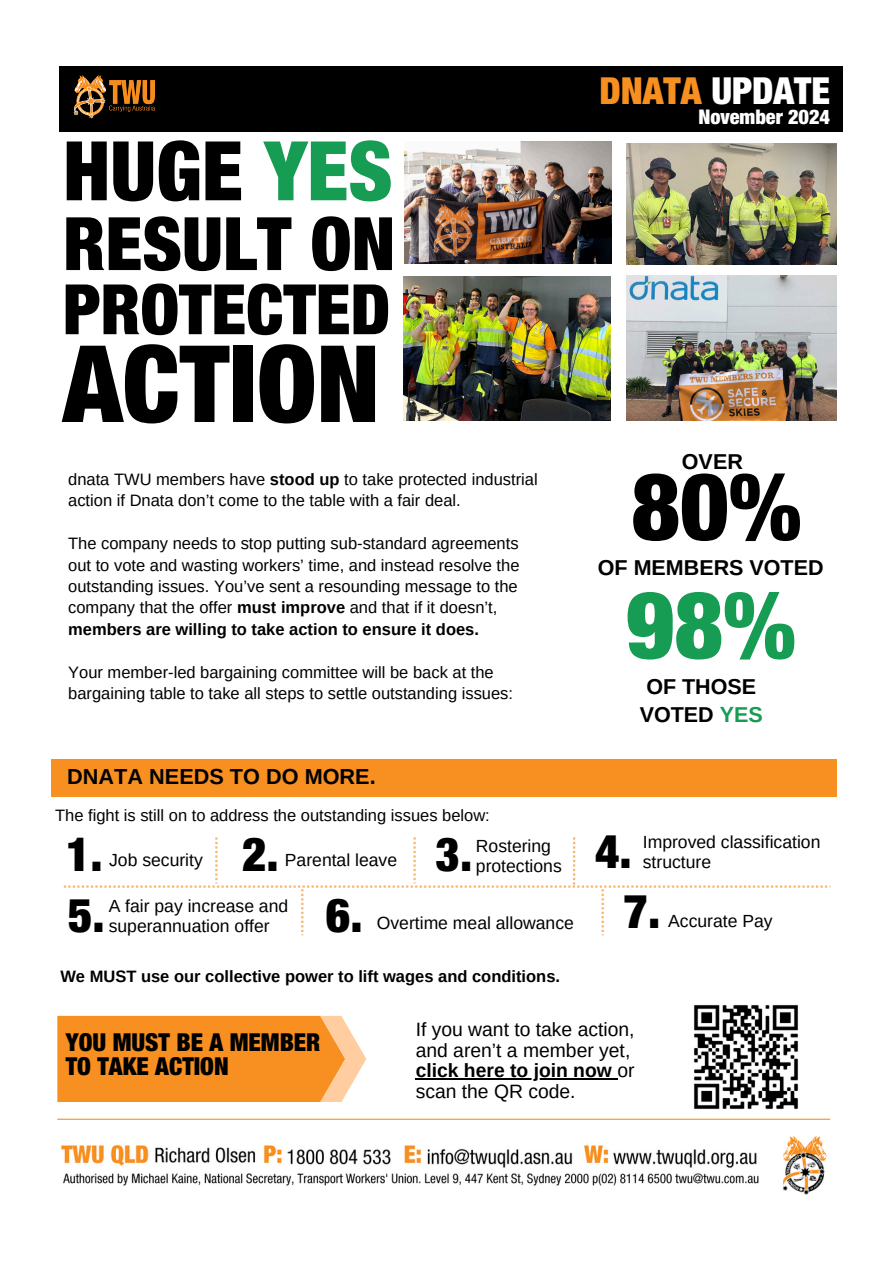
<style>
.page{position:relative;width:894px;height:1264px;background:#fff}
.page>*{position:absolute;margin:0;border:0;box-sizing:border-box;transform-origin:0 0}
.t1{font:900 condensed 106.8px "Helvetica Neue LT Std";color:#000}
.t2{font:900 condensed 93.45px "Helvetica Neue LT Std";color:#169d53}
.t3{font:900 condensed 93.45px "Helvetica Neue LT Std";color:#000}
.t4{font:900 condensed 82.2px "Helvetica Neue LT Std";color:#000}
.t5{font:900 condensed 73.8px "Helvetica Neue LT Std";color:#000}
.t6{font:900 condensed 69.6px "Helvetica Neue LT Std";color:#000}
.t7{font:900 condensed 46.95px "Helvetica Neue LT Std";color:#000}
.t8{font:900 condensed 37.35px "Helvetica Neue LT Std";color:#fff}
.t9{font:900 condensed 24.75px/24.5px "Helvetica Neue LT Std";color:#000}
.t10{font:700 21.75px "Arimo";color:#000}
.t11{font:700 21.45px/27.6px "Arimo";color:#000;text-align:center}
.t12{font:900 condensed 20.25px "Helvetica Neue LT Std";color:#fff}
.t13{font:19.35px/20.5px "Arimo";color:#000}
.t14{font:700 19.35px/20.5px "Arimo";color:#000}
.t15{font:17.55px/20.1px "Arimo";color:#000}
.t16{font:16.5px/21.3px "Arimo";color:#000}
.t17{font:700 16.5px "Arimo";color:#000}
.s1{color:#169d53}
.s2{font-weight:700}
.s3{color:#f79020}
.s4{font-weight:400}
</style>
<div class="page">
<div style="left:59px;top:67px;width:783px;height:65px;background:#000"></div>
<img style="left:74px;top:75px;width:81px;height:43px">
<div style="left:51px;top:759px;width:785px;height:38px;background:#f79020"></div>
<img style="left:626px;top:144px;width:209px;height:120px">
<img style="left:404px;top:142px;width:207px;height:121px">
<img style="left:403px;top:277px;width:207px;height:144px">
<img style="left:626px;top:276px;width:209px;height:145px">
<svg style="left:57px;top:1015px;width:309px;height:86px;background:#f79933"></svg>
<img style="left:693px;top:1004px;width:106px;height:105px">
<hr style="left:57px;top:1118px;width:773px;height:1px;background:#f79020">
<img style="left:61px;top:1136px;width:766px;height:59px">
<hr style="left:415px;top:1078px;width:197px;height:1px;background:#000">
<svg style="left:64px;top:837px;width:766px;height:98px"></svg>
<p class="t4" style="left:63px;top:141px;width:331px">HUGE <span class="s1">YES</span></p>
<p class="t5" style="left:63px;top:217px;width:333px">RESULT ON</p>
<p class="t6" style="left:63px;top:284px;width:329px">PROTECTED</p>
<p class="t1" style="left:63px;top:346px;width:318px">ACTION</p>
<h2 class="t16" style="left:68px;top:468px;width:471px">dnata TWU members have <span class="s2">stood up</span> to take protected industrial action if Dnata don’t come to the table with a fair deal.</h2>
<p class="t16" style="left:68px;top:533px;width:452px">The company needs to stop putting sub-standard agreements out to vote and wasting workers’ time, and instead resolve the outstanding issues. You’ve sent a resounding message to the company that the offer <span class="s2">must improve</span> and that if it doesn’t, <span class="s2">members are willing to take action to ensure it does.</span></p>
<p class="t16" style="left:68px;top:661px;width:446px">Your member-led bargaining committee will be back at the bargaining table to take all steps to settle outstanding issues:</p>
<p class="t10" style="left:67px;top:763px;width:310px">DNATA NEEDS TO DO MORE.</p>
<p class="t16" style="left:55px;top:804px;width:436px">The fight is still on to address the outstanding issues below:</p>
<p class="t8" style="left:599px;top:77px;width:232px"><span class="s3">DNATA</span> UPDATE</p>
<h4 class="t12" style="left:698px;top:109px;width:133px">November 2024</h4>
<p class="t11" style="left:681px;top:447px;width:62px">OVER</p>
<p class="t3" style="left:631px;top:473px;width:171px">80%</p>
<p class="t11" style="left:597px;top:554px;width:227px">OF MEMBERS VOTED</p>
<p class="t2" style="left:625px;top:591px;width:171px">98%</p>
<p class="t11" style="left:639px;top:673px;width:124px">OF THOSE<br>VOTED <span class="s1">YES</span></p>
<p class="t7" style="left:435px;top:837px;width:38px">3.</p>
<p class="t7" style="left:595px;top:834px;width:38px">4.</p>
<p class="t15" style="left:642px;top:832px;width:179px">Improved classification</p>
<h1 class="t7" style="left:66px;top:837px;width:38px">1.</h1>
<h6 class="t7" style="left:242px;top:837px;width:38px">2.</h6>
<p class="t15" style="left:476px;top:835px;width:77px">Rostering</p>
<h6 class="t15" style="left:109px;top:850px;width:95px">Job security</h6>
<h3 class="t15" style="left:285px;top:850px;width:114px">Parental leave</h3>
<p class="t15" style="left:642px;top:852px;width:70px">structure</p>
<p class="t7" style="left:326px;top:898px;width:38px">6.</p>
<p class="t15" style="left:476px;top:855px;width:87px">protections</p>
<h3 class="t7" style="left:623px;top:894px;width:38px">7.</h3>
<h6 class="t7" style="left:68px;top:898px;width:38px">5.</h6>
<h1 class="t15" style="left:109px;top:896px;width:181px">A fair pay increase and superannuation offer</h1>
<h3 class="t15" style="left:668px;top:911px;width:106px">Accurate Pay</h3>
<h3 class="t15" style="left:377px;top:912px;width:198px">Overtime meal allowance</h3>
<p class="t17" style="left:60px;top:967px;width:501px">We MUST use our collective power to lift wages and conditions.</p>
<p class="t9" style="left:66px;top:1033px;width:256px">YOU MUST BE A MEMBER<br>TO TAKE ACTION</p>
<p class="t13" style="left:415px;top:1019px;width:220px">If you want to take action, and aren’t a member yet,</p>
<h6 class="t14" style="left:415px;top:1060px;width:220px">click here to join now <span class="s4">or scan the QR code.</span></h6>
</div>
